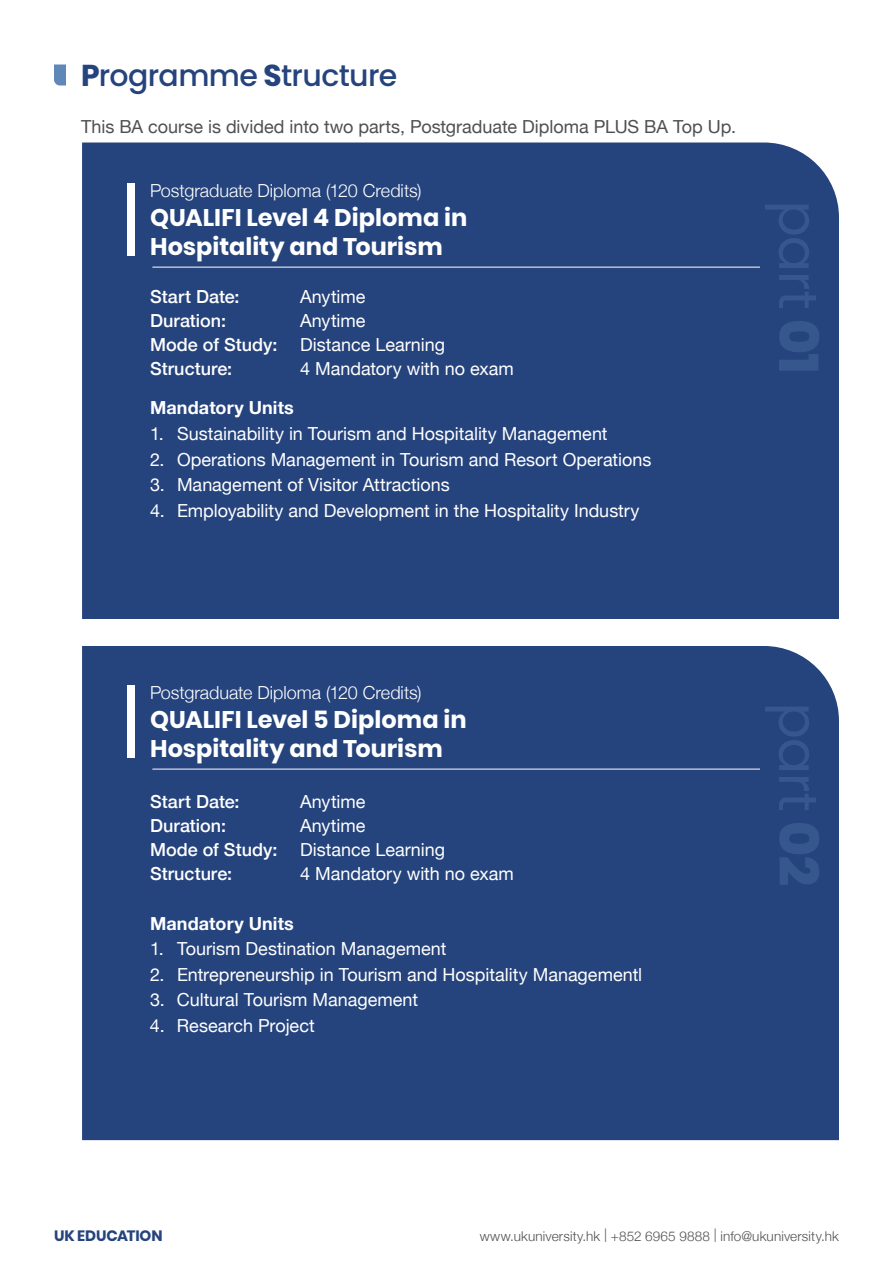
<style>
.page{position:relative;width:893px;height:1263px;background:#fff}
.page>*{position:absolute;margin:0;border:0;box-sizing:border-box;transform-origin:0 0}
.t1{font:500 30px "Poppins";letter-spacing:-.02em;color:#25437c}
.t2{font:700 24px/28.8px "Poppins";color:#fff}
.t3{font:18px "Helvetica Neue";color:#fff}
.t4{font:500 18px "Helvetica Neue";color:#fff}
.t5{font:18px "Helvetica Neue";color:#505050}
.t6{font:300 18px "Helvetica Neue";letter-spacing:-.005em;color:#fff}
.t7{font:700 18px "Helvetica Neue";letter-spacing:.005em;color:#fff}
.t8{font:700 15px "Poppins";letter-spacing:-.01em;color:#25437c}
.t9{font:300 13.5px "Helvetica Neue";letter-spacing:.01em;color:#505050}
.s1{font-weight:700}
</style>
<div class="page">
<svg style="left:54px;top:65px;width:12px;height:21px"></svg>
<div style="left:82px;top:143px;width:757px;height:476px;background:#25437c"></div>
<div style="left:82px;top:646px;width:757px;height:494px;background:#25437c"></div>
<hr style="left:152px;top:267px;width:608px;height:1px;background:#fff">
<div style="left:128px;top:183px;width:7px;height:72px;background:#fff"></div>
<hr style="left:152px;top:769px;width:608px;height:1px;background:#fff">
<div style="left:128px;top:685px;width:7px;height:72px;background:#fff"></div>
<h1 class="t1" style="left:81px;top:58px;width:318px"><span class="s1">P</span>rogramme <span class="s1">S</span>tructure</h1>
<p class="t5" style="left:81px;top:113px;width:657px">This BA course is divided into two parts, Postgraduate Diploma PLUS BA Top Up.</p>
<p class="t6" style="left:150px;top:176px;width:273px">Postgraduate Diploma (120 Credits)</p>
<h2 class="t2" style="left:150px;top:203px;width:319px">QUALIFI Level 4 Diploma in<br>Hospitality and Tourism</h2>
<p class="t4" style="left:150px;top:283px;width:91px">Start Date:</p>
<p class="t3" style="left:300px;top:284px;width:67px">Anytime</p>
<p class="t4" style="left:150px;top:307px;width:78px">Duration:</p>
<p class="t3" style="left:300px;top:308px;width:67px">Anytime</p>
<p class="t4" style="left:150px;top:331px;width:129px">Mode of Study:</p>
<p class="t3" style="left:300px;top:332px;width:147px">Distance Learning</p>
<p class="t4" style="left:150px;top:355px;width:84px">Structure:</p>
<p class="t3" style="left:300px;top:356px;width:215px">4 Mandatory with no exam</p>
<p class="t7" style="left:150px;top:394px;width:145px">Mandatory Units</p>
<p class="t3" style="left:150px;top:421px;width:459px">1. Sustainability in Tourism and Hospitality Management</p>
<p class="t3" style="left:150px;top:446px;width:503px">2. Operations Management in Tourism and Resort Operations</p>
<p class="t3" style="left:150px;top:472px;width:301px">3. Management of Visitor Attractions</p>
<p class="t3" style="left:150px;top:497px;width:491px">4. Employability and Development in the Hospitality Industry</p>
<p class="t6" style="left:150px;top:678px;width:273px">Postgraduate Diploma (120 Credits)</p>
<h2 class="t2" style="left:150px;top:705px;width:318px">QUALIFI Level 5 Diploma in<br>Hospitality and Tourism</h2>
<p class="t4" style="left:150px;top:787px;width:91px">Start Date:</p>
<p class="t3" style="left:300px;top:789px;width:67px">Anytime</p>
<p class="t4" style="left:150px;top:811px;width:78px">Duration:</p>
<p class="t3" style="left:300px;top:813px;width:67px">Anytime</p>
<p class="t4" style="left:150px;top:835px;width:129px">Mode of Study:</p>
<p class="t3" style="left:300px;top:837px;width:147px">Distance Learning</p>
<p class="t4" style="left:150px;top:859px;width:84px">Structure:</p>
<p class="t3" style="left:300px;top:861px;width:215px">4 Mandatory with no exam</p>
<p class="t7" style="left:150px;top:909px;width:145px">Mandatory Units</p>
<p class="t3" style="left:150px;top:936px;width:298px">1. Tourism Destination Management</p>
<p class="t3" style="left:150px;top:961px;width:494px">2. Entrepreneurship in Tourism and Hospitality Managementl</p>
<p class="t3" style="left:150px;top:987px;width:270px">3. Cultural Tourism Management</p>
<p class="t3" style="left:150px;top:1012px;width:166px">4. Research Project</p>
<p class="t8" style="left:54px;top:1227px;width:110px">UK EDUCATION</p>
<p class="t9" style="left:480px;top:1225px;width:361px">www.ukuniversity.hk | +852 6965 9888 | info@ukuniversity.hk</p>
</div>
